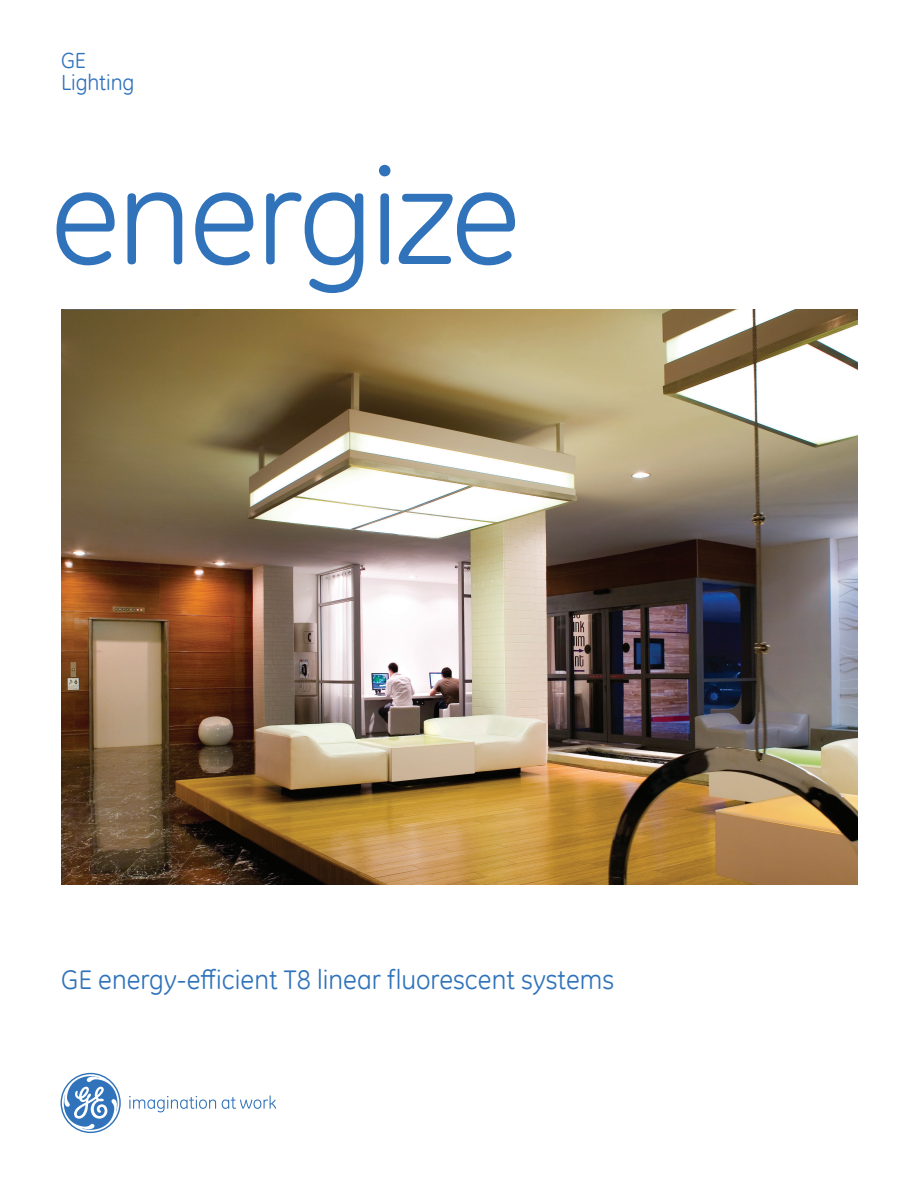
<style>
.page{position:relative;width:918px;height:1188px;background:#fff}
.page>*{position:absolute;margin:0;border:0;box-sizing:border-box;transform-origin:0 0}
.t1{font:137.7px "GE Inspira";letter-spacing:-.025em;color:#3073ba}
.t2{font:27px "GE Inspira";color:#3073ba}
.t3{font:21.9px/21.8px "GE Inspira";letter-spacing:-.005em;color:#3073ba}
</style>
<div class="page">
<img style="left:61px;top:309px;width:797px;height:575px">
<svg style="left:129px;top:1096px;width:87px;height:16px"></svg>
<svg style="left:222px;top:1095px;width:54px;height:14px"></svg>
<svg style="left:61px;top:1073px;width:60px;height:60px"></svg>
<p class="t3" style="left:61px;top:49px;width:75px">GE<br>Lighting</p>
<h1 class="t1" style="left:50px;top:128px;width:472px">energize</h1>
<p class="t2" style="left:61px;top:962px;width:555px">GE energy-efficient T8 linear fluorescent systems</p>
</div>
